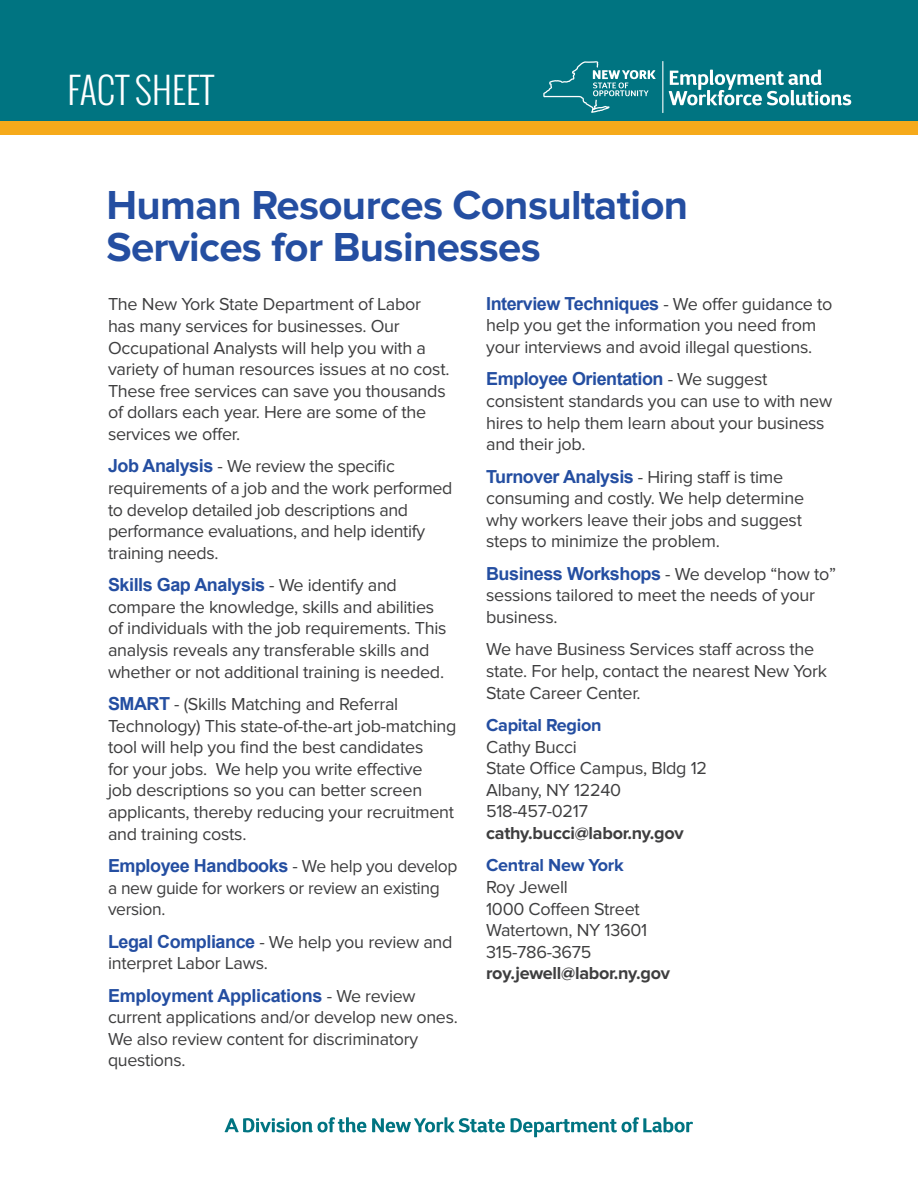
<style>
.page{position:relative;width:918px;height:1188px;background:#fff}
.page>*{position:absolute;margin:0;border:0;box-sizing:border-box;transform-origin:0 0}
.Title_Level_1{font:700 42px "Proxima Nova";letter-spacing:-.015em;color:#244ea1}
.t1{font:300 36px "Oswald";color:#fff}
.Body_Copy{font:18px/21.6px "Proxima Nova";letter-spacing:-.015em;color:#3e3e3f}
.email_addresses{font:700 18px "Proxima Nova";letter-spacing:-.015em;color:#3e3e3f}
.Region_Names{font:700 18px "Proxima Nova";letter-spacing:-.015em;color:#244ea1}
.s1{font-family:"Arial";font-weight:700;color:#244ea1}
</style>
<div class="page">
<div style="left:0;top:0;width:918px;height:121px;background:#007481"></div>
<div style="left:0;top:121px;width:918px;height:14px;background:#f6aa1b"></div>
<hr style="left:662px;top:61px;width:1px;height:52px;background:#fff">
<svg style="left:543px;top:61px;width:113px;height:52px"></svg>
<svg style="left:669px;top:70px;width:182px;height:35px"></svg>
<svg style="left:225px;top:1117px;width:141px;height:15px"></svg>
<svg style="left:372px;top:1117px;width:133px;height:15px"></svg>
<svg style="left:511px;top:1117px;width:182px;height:20px"></svg>
<p class="t1" style="left:68px;top:66px;width:148px">FACT SHEET</p>
<p class="Title_Level_1" style="left:106px;top:181px;width:583px">Human Resources Consultation</p>
<p class="Title_Level_1" style="left:106px;top:223px;width:436px">Services for Businesses</p>
<p class="Body_Copy" style="left:108px;top:294px;width:343px">The New York State Department of Labor has many services for businesses. Our Occupational Analysts will help you with a variety of human resources issues at no cost.<br>These free services can save you thousands of dollars each year. Here are some of the services we offer.</p>
<p class="Body_Copy" style="left:108px;top:456px;width:346px"><span class="s1">Job Analysis</span> - We review the specific requirements of a job and the work performed to develop detailed job descriptions and performance evaluations, and help identify training needs.</p>
<p class="Body_Copy" style="left:108px;top:575px;width:340px"><span class="s1">Skills Gap Analysis</span> - We identify and compare the knowledge, skills and abilities of individuals with the job requirements. This analysis reveals any transferable skills and whether or not additional training is needed.</p>
<p class="Body_Copy" style="left:108px;top:693px;width:350px"><span class="s1">SMART</span> - (Skills Matching and Referral Technology) This state-of-the-art job-matching tool will help you find the best candidates<br>for your jobs. We help you write effective<br>job descriptions so you can better screen applicants, thereby reducing your recruitment and training costs.</p>
<p class="Body_Copy" style="left:108px;top:855px;width:351px"><span class="s1">Employee Handbooks</span> - We help you develop a new guide for workers or review an existing version.</p>
<p class="Body_Copy" style="left:108px;top:931px;width:346px"><span class="s1">Legal Compliance</span> - We help you review and interpret Labor Laws.</p>
<p class="Body_Copy" style="left:108px;top:985px;width:351px"><span class="s1">Employment Applications</span> - We review current applications and/or develop new ones.<br>We also review content for discriminatory questions.</p>
<p class="Body_Copy" style="left:486px;top:293px;width:348px"><span class="s1">Interview Techniques</span> - We offer guidance to help you get the information you need from your interviews and avoid illegal questions.</p>
<p class="Body_Copy" style="left:486px;top:369px;width:348px"><span class="s1">Employee Orientation</span> - We suggest consistent standards you can use to with new hires to help them learn about your business and their job.</p>
<p class="Body_Copy" style="left:486px;top:466px;width:320px"><span class="s1">Turnover Analysis</span> - Hiring staff is time consuming and costly. We help determine why workers leave their jobs and suggest steps to minimize the problem.</p>
<p class="Body_Copy" style="left:486px;top:563px;width:352px"><span class="s1">Business Workshops</span> - We develop “how to” sessions tailored to meet the needs of your business.</p>
<p class="Body_Copy" style="left:486px;top:639px;width:343px">We have Business Services staff across the state. For help, contact the nearest New York<br>State Career Center.</p>
<p class="Region_Names" style="left:486px;top:715px;width:117px">Capital Region</p>
<p class="Body_Copy" style="left:486px;top:736px;width:92px">Cathy Bucci</p>
<p class="Body_Copy" style="left:486px;top:758px;width:223px">State Office Campus, Bldg 12</p>
<p class="Body_Copy" style="left:486px;top:779px;width:137px">Albany, NY 12240</p>
<p class="Body_Copy" style="left:486px;top:801px;width:103px">518-457-0217</p>
<p class="email_addresses" style="left:486px;top:823px;width:199px">cathy.bucci@labor.ny.gov</p>
<p class="Region_Names" style="left:486px;top:855px;width:139px">Central New York</p>
<p class="Body_Copy" style="left:486px;top:876px;width:83px">Roy Jewell</p>
<p class="Body_Copy" style="left:486px;top:898px;width:155px">1000 Coffeen Street</p>
<p class="Body_Copy" style="left:486px;top:920px;width:163px">Watertown, NY 13601</p>
<p class="Body_Copy" style="left:486px;top:941px;width:107px">315-786-3675</p>
<p class="email_addresses" style="left:486px;top:963px;width:186px">roy.jewell@labor.ny.gov</p>
</div>
